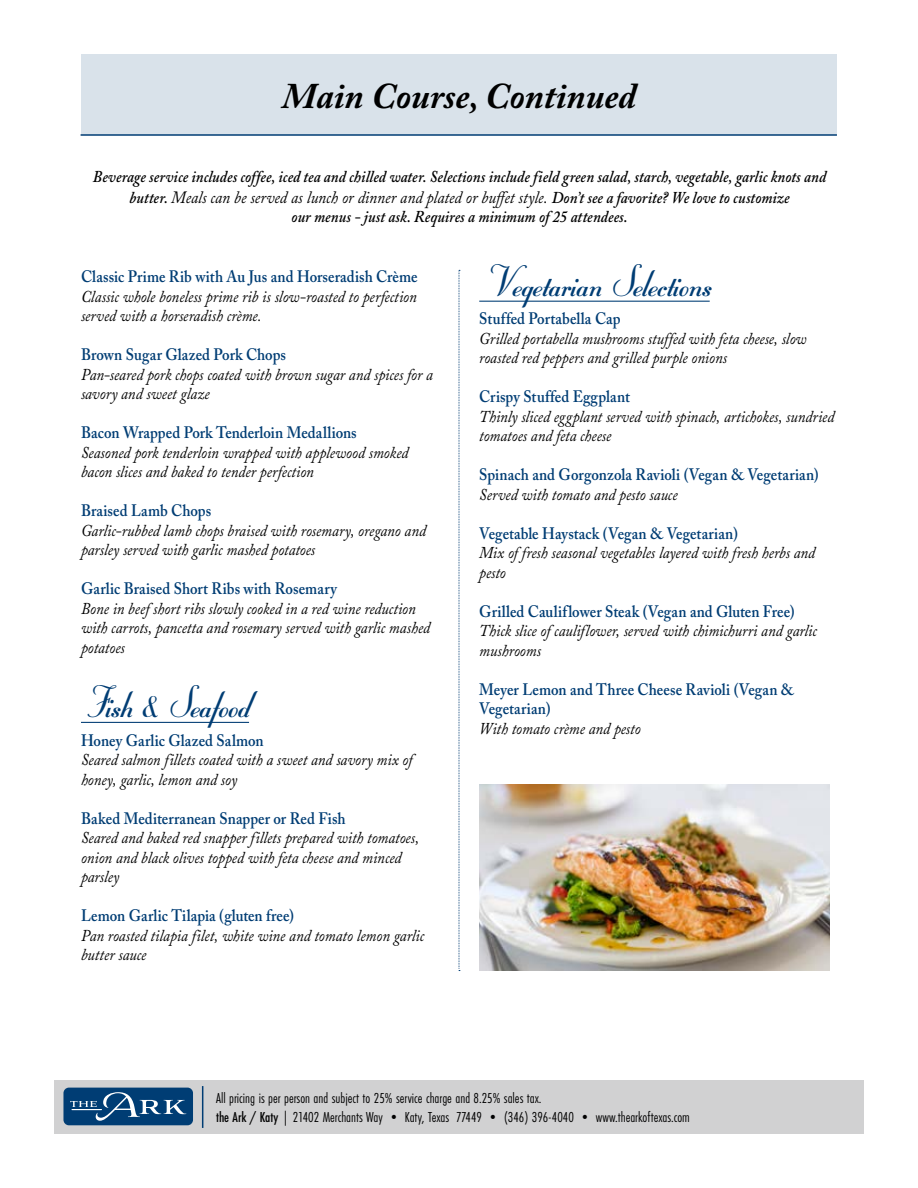
<style>
.page{position:relative;width:918px;height:1188px;background:#fff}
.page>*{position:absolute;margin:0;border:0;box-sizing:border-box;transform-origin:0 0}
.t1{font:45px "Stuyvesant ICG Solid";letter-spacing:-.015em;color:#003d74}
.t2{font:italic 700 36px "Adobe Caslon Pro";color:#000}
.t3{font:italic 17.25px "Adobe Caslon Pro";color:#000;scale:.9 1}
.t4{font:italic 16.5px/19.5px "Adobe Caslon Pro";color:#000;scale:.9 1}
.t5{font:600 16.5px/19.5px "Adobe Caslon Pro";letter-spacing:.005em;color:#003d74;scale:.9 1}
.t6{font:italic 600 16.5px "Adobe Caslon Pro";color:#000;scale:.9 1}
.t7{font:15px/19.5px "Futura PT Cond";color:#000}
.s1{font-weight:600;font-size:16.5px}
.s2{font-weight:500}
</style>
<div class="page">
<div style="left:54px;top:1080px;width:810px;height:54px;background:#d1d1d2"></div>
<hr style="left:202px;top:1086px;width:1px;height:42px;background:#003d74">
<div style="left:63px;top:1088px;width:130px;height:37px;background:#003d74;border-radius:5px"></div>
<svg style="left:70px;top:1092px;width:117px;height:29px"></svg>
<hr style="left:81px;top:722px;width:168px;height:1px;background:#003d74">
<hr style="left:479px;top:301px;width:231px;height:1px;background:#003d74">
<svg style="left:459px;top:270px;width:1px;height:701px"></svg>
<div style="left:81px;top:54px;width:756px;height:81px;background:#d9e2ea"></div>
<hr style="left:81px;top:134px;width:756px;height:2px;background:#003d74">
<img style="left:479px;top:784px;width:351px;height:187px">
<h2 class="t2" style="left:282px;top:74px;width:356px">Main Course, Continued</h2>
<p class="t6" style="left:93px;top:166px;width:816px">Beverage service includes coffee, iced tea and chilled water. Selections include field green salad, starch, vegetable, garlic knots and</p>
<p class="t3" style="left:130px;top:187px;width:735px"><span class="s1">butter.</span> Meals can be served as lunch or dinner and plated or buffet style. <span class="s1">Don’t see a favorite? We love to customize</span></p>
<p class="t6" style="left:292px;top:207px;width:375px">our menus - just ask. Requires a minimum of 25 attendees.</p>
<p class="t5" style="left:81px;top:267px;width:375px">Classic Prime Rib with Au Jus and Horseradish Crème</p>
<p class="t4" style="left:81px;top:286px;width:375px">Classic whole boneless prime rib is slow-roasted to perfection served with a horseradish crème.</p>
<p class="t5" style="left:81px;top:345px;width:229px">Brown Sugar Glazed Pork Chops</p>
<p class="t4" style="left:81px;top:364px;width:393px">Pan-seared pork chops coated with brown sugar and spices for a savory and sweet glaze</p>
<p class="t5" style="left:81px;top:423px;width:308px">Bacon Wrapped Pork Tenderloin Medallions</p>
<p class="t4" style="left:81px;top:442px;width:365px">Seasoned pork tenderloin wrapped with applewood smoked bacon slices and baked to tender perfection</p>
<p class="t5" style="left:81px;top:501px;width:146px">Braised Lamb Chops</p>
<p class="t4" style="left:81px;top:520px;width:385px">Garlic-rubbed lamb chops braised with rosemary, oregano and parsley served with garlic mashed potatoes</p>
<p class="t5" style="left:81px;top:579px;width:286px">Garlic Braised Short Ribs with Rosemary</p>
<p class="t4" style="left:81px;top:598px;width:389px">Bone in beef short ribs slowly cooked in a red wine reduction with carrots, pancetta and rosemary served with garlic mashed potatoes</p>
<h1 class="t1" style="left:81px;top:678px;width:170px">Fish &amp; Seafood</h1>
<p class="t5" style="left:81px;top:730px;width:205px">Honey Garlic Glazed Salmon</p>
<p class="t4" style="left:81px;top:750px;width:370px">Seared salmon fillets coated with a sweet and savory mix of honey, garlic, lemon and soy</p>
<p class="t5" style="left:81px;top:808px;width:295px">Baked Mediterranean Snapper or Red Fish</p>
<p class="t4" style="left:81px;top:828px;width:377px">Seared and baked red snapper fillets prepared with tomatoes, onion and black olives topped with feta cheese and minced parsley</p>
<p class="t5" style="left:81px;top:906px;width:238px">Lemon Garlic Tilapia (gluten free)</p>
<p class="t4" style="left:81px;top:925px;width:383px">Pan roasted tilapia filet, white wine and tomato lemon garlic butter sauce</p>
<h1 class="t1" style="left:479px;top:257px;width:232px">Vegetarian Selections</h1>
<p class="t5" style="left:479px;top:309px;width:158px">Stuffed Portabella Cap</p>
<p class="t4" style="left:479px;top:328px;width:365px">Grilled portabella mushrooms stuffed with feta cheese, slow roasted red peppers and grilled purple onions</p>
<p class="t5" style="left:479px;top:387px;width:169px">Crispy Stuffed Eggplant</p>
<p class="t4" style="left:479px;top:406px;width:396px">Thinly sliced eggplant served with spinach, artichokes, sundried tomatoes and feta cheese</p>
<p class="t5" style="left:479px;top:465px;width:379px">Spinach and Gorgonzola Ravioli (Vegan &amp; Vegetarian)</p>
<p class="t4" style="left:479px;top:485px;width:222px">Served with tomato and pesto sauce</p>
<p class="t5" style="left:479px;top:524px;width:289px">Vegetable Haystack (Vegan &amp; Vegetarian)</p>
<p class="t4" style="left:479px;top:543px;width:375px">Mix of fresh seasonal vegetables layered with fresh herbs and pesto</p>
<p class="t5" style="left:479px;top:602px;width:352px">Grilled Cauliflower Steak (Vegan and Gluten Free)</p>
<p class="t4" style="left:479px;top:621px;width:377px">Thick slice of cauliflower, served with chimichurri and garlic mushrooms</p>
<p class="t5" style="left:479px;top:680px;width:351px">Meyer Lemon and Three Cheese Ravioli (Vegan &amp;<br>Vegetarian)</p>
<p class="t4" style="left:479px;top:719px;width:181px">With tomato crème and pesto</p>
<p class="t7" style="left:216px;top:1088px;width:475px">All pricing is per person and subject to 25% service charge and 8.25% sales tax.<br><span class="s2">the Ark / Katy</span> | 21402 Merchants Way • Katy, Texas 77449 • (346) 396-4040 • www.thearkoftexas.com</p>
</div>
